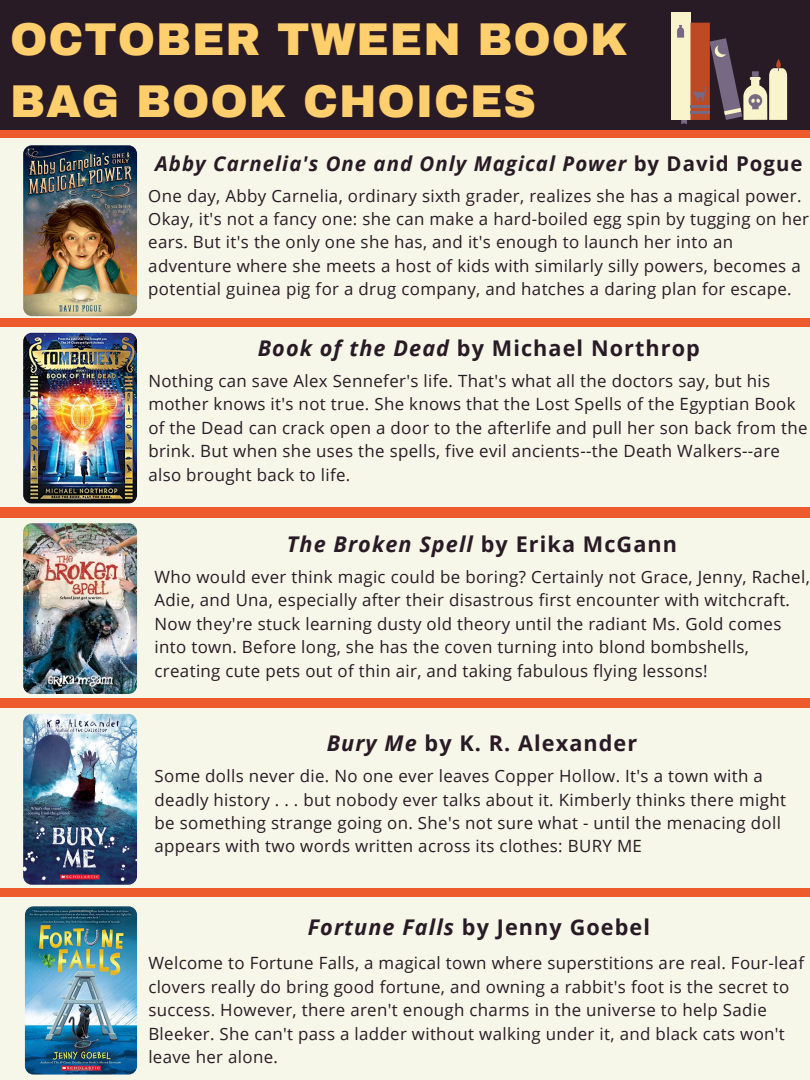
<style>
.page{position:relative;width:810px;height:1080px;background:#ed5b2d}
.page>*{position:absolute;margin:0;border:0;box-sizing:border-box;transform-origin:0 0}
.t1{font:900 45px/62.8px "Archivo";letter-spacing:.02em;color:#ffce6d}
.t2{font:700 21.62px "Open Sans";letter-spacing:.05em;color:#291b25}
.t3{font:italic 700 21.62px "Open Sans";letter-spacing:.05em;color:#291b25}
.t4{font:italic 700 20.38px "Open Sans";letter-spacing:.05em;color:#291b25}
.t5{font:16.88px/23.4px "Open Sans";letter-spacing:.02em;color:#291b25}
.s1{font-style:normal}
.s2{font-style:italic}
</style>
<div class="page">
<div style="left:0;top:138px;width:810px;height:180px;background:#f6f6e9"></div>
<div style="left:0;top:327px;width:810px;height:180px;background:#f6f6e9"></div>
<img style="left:23px;top:333px;width:114px;height:171px;border-radius:9px">
<div style="left:0;top:518px;width:810px;height:180px;background:#f6f6e9"></div>
<img style="left:23px;top:523px;width:114px;height:171px;border-radius:9px">
<div style="left:0;top:708px;width:810px;height:180px;background:#f6f6e9"></div>
<div style="left:0;top:897px;width:810px;height:183px;background:#f6f6e9"></div>
<img style="left:25px;top:906px;width:112px;height:169px;border-radius:9px">
<div style="left:0;top:0;width:810px;height:129px;background:#291b25"></div>
<div style="left:671px;top:13px;width:19px;height:107px;background:#f9f4cb"></div>
<div style="left:691px;top:23px;width:19px;height:97px;background:#bb4a25"></div>
<svg style="left:681px;top:120px;width:6px;height:4px"></svg>
<svg style="left:677px;top:25px;width:7px;height:13px"></svg>
<hr style="left:690px;top:105px;width:20px;height:3px;background:#776983">
<hr style="left:690px;top:111px;width:20px;height:2px;background:#776983">
<svg style="left:693px;top:38px;width:94px;height:82px"></svg>
<img style="left:23px;top:714px;width:114px;height:171px;border-radius:9px">
<img style="left:23px;top:145px;width:114px;height:171px;border-radius:9px">
<h1 class="t1" style="left:10px;top:8px;width:619px">OCTOBER TWEEN BOOK<br>BAG BOOK CHOICES</h1>
<p class="t4" style="left:155px;top:149px;width:649px">Abby Carnelia's One and Only Magical Power <span class="s1">by David Pogue</span></p>
<p class="t5" style="left:148px;top:183px;width:662px">One day, Abby Carnelia, ordinary sixth grader, realizes she has a magical power.<br>Okay, it's not a fancy one: she can make a hard-boiled egg spin by tugging on her ears. But it's the only one she has, and it's enough to launch her into an adventure where she meets a host of kids with similarly silly powers, becomes a potential guinea pig for a drug company, and hatches a daring plan for escape.</p>
<p class="t2" style="left:258px;top:333px;width:444px"><span class="s2">Book of the Dead</span> by Michael Northrop</p>
<p class="t5" style="left:148px;top:369px;width:661px">Nothing can save Alex Sennefer's life. That's what all the doctors say, but his mother knows it's not true. She knows that the Lost Spells of the Egyptian Book of the Dead can crack open a door to the afterlife and pull her son back from the brink. But when she uses the spells, five evil ancients--the Death Walkers--are also brought back to life.</p>
<p class="t3" style="left:287px;top:529px;width:392px">The Broken Spell <span class="s1">by Erika McGann</span></p>
<p class="t5" style="left:155px;top:565px;width:657px">Who would ever think magic could be boring? Certainly not Grace, Jenny, Rachel, Adie, and Una, especially after their disastrous first encounter with witchcraft.<br>Now they're stuck learning dusty old theory until the radiant Ms. Gold comes into town. Before long, she has the coven turning into blond bombshells, creating cute pets out of thin air, and taking fabulous flying lessons!</p>
<p class="t2" style="left:327px;top:728px;width:312px"><span class="s2">Bury Me</span> by K. R. Alexander</p>
<p class="t5" style="left:155px;top:764px;width:633px">Some dolls never die. No one ever leaves Copper Hollow. It's a town with a deadly history . . . but nobody ever talks about it. Kimberly thinks there might be something strange going on. She's not sure what - until the menacing doll appears with two words written across its clothes: BURY ME</p>
<p class="t2" style="left:308px;top:912px;width:344px"><span class="s2">Fortune Falls</span> by Jenny Goebel</p>
<p class="t5" style="left:148px;top:951px;width:657px">Welcome to Fortune Falls, a magical town where superstitions are real. Four-leaf clovers really do bring good fortune, and owning a rabbit's foot is the secret to success. However, there aren't enough charms in the universe to help Sadie Bleeker. She can't pass a ladder without walking under it, and black cats won't leave her alone.</p>
</div>
